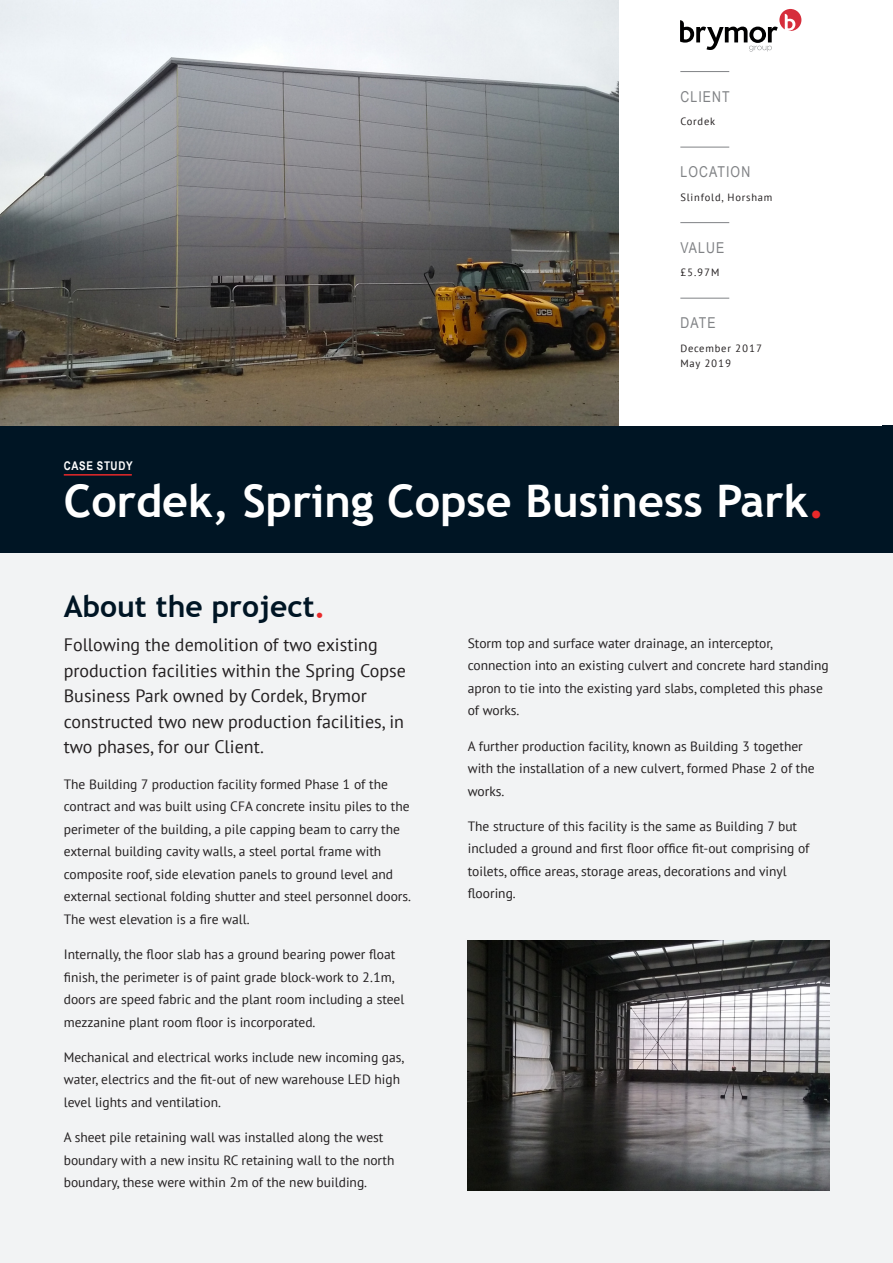
<style>
.page{position:relative;width:893px;height:1263px;background:#fff}
.page>*{position:absolute;margin:0;border:0;box-sizing:border-box;transform-origin:0 0}
.Page_Title{font:700 45px "Trebuchet MS";color:#fff}
.Sub-Header{font:700 30px "Trebuchet MS";color:#001524}
.Large_Intro_Text{font:18px/25.5px "PT Sans";color:#231f20}
.Case_Study_Info_Head{font:15px "Arial Narrow";letter-spacing:.075em;color:#808285}
.Body_Text{font:13.5px/22.5px "PT Sans";color:#231f20}
.t1{font:700 12px "Arial Narrow";letter-spacing:.05em;color:#fff}
.Case_Study_Info_Text{font:10.5px/15px "PT Sans";letter-spacing:.075em;color:#231f20}
.s1{color:#e9292a}
</style>
<div class="page">
<div style="left:0;top:502px;width:893px;height:761px;background:#f2f3f4"></div>
<div style="left:0;top:425px;width:893px;height:128px;background:#001524"></div>
<hr style="left:64px;top:474px;width:68px;height:2px;background:#e9292a">
<hr style="left:680px;top:71px;width:49px;height:1px;background:#808285">
<hr style="left:680px;top:147px;width:49px;height:1px;background:#808285">
<hr style="left:680px;top:222px;width:49px;height:1px;background:#808285">
<hr style="left:680px;top:298px;width:49px;height:1px;background:#808285">
<img style="left:0;top:0;width:618px;height:425px">
<img style="left:468px;top:940px;width:361px;height:251px">
<svg style="left:680px;top:9px;width:121px;height:42px"></svg>
<p class="Case_Study_Info_Head" style="left:680px;top:85px;width:51px">CLIENT</p>
<p class="Case_Study_Info_Text" style="left:680px;top:114px;width:36px">Cordek</p>
<p class="Case_Study_Info_Head" style="left:680px;top:161px;width:71px">LOCATION</p>
<p class="Case_Study_Info_Text" style="left:680px;top:189px;width:94px">Slinfold, Horsham</p>
<p class="Case_Study_Info_Head" style="left:680px;top:236px;width:45px">VALUE</p>
<p class="Case_Study_Info_Text" style="left:680px;top:265px;width:41px">£5.97M</p>
<p class="t1" style="left:64px;top:456px;width:70px">CASE STUDY</p>
<p class="Case_Study_Info_Head" style="left:680px;top:312px;width:37px">DATE</p>
<p class="Case_Study_Info_Text" style="left:680px;top:340px;width:83px">December 2017<br>May 2019</p>
<p class="Page_Title" style="left:64px;top:473px;width:763px">Cordek, Spring Copse Business Park<span class="s1">.</span></p>
<p class="Sub-Header" style="left:64px;top:588px;width:263px">About the project<span class="s1">.</span></p>
<p class="Large_Intro_Text" style="left:64px;top:632px;width:344px">Following the demolition of two existing production facilities within the Spring Copse Business Park owned by Cordek, Brymor constructed two new production facilities, in two phases, for our Client.</p>
<p class="Body_Text" style="left:64px;top:772px;width:349px">The Building 7 production facility formed Phase 1 of the contract and was built using CFA concrete insitu piles to the perimeter of the building, a pile capping beam to carry the external building cavity walls, a steel portal frame with composite roof, side elevation panels to ground level and external sectional folding shutter and steel personnel doors.<br>The west elevation is a fire wall.</p>
<p class="Body_Text" style="left:64px;top:943px;width:342px">Internally, the floor slab has a ground bearing power float finish, the perimeter is of paint grade block-work to 2.1m, doors are speed fabric and the plant room including a steel mezzanine plant room floor is incorporated.</p>
<p class="Body_Text" style="left:64px;top:1045px;width:342px">Mechanical and electrical works include new incoming gas, water, electrics and the fit-out of new warehouse LED high level lights and ventilation.</p>
<p class="Body_Text" style="left:64px;top:1126px;width:332px">A sheet pile retaining wall was installed along the west boundary with a new insitu RC retaining wall to the north boundary, these were within 2m of the new building.</p>
<p class="Body_Text" style="left:468px;top:631px;width:363px">Storm top and surface water drainage, an interceptor, connection into an existing culvert and concrete hard standing apron to tie into the existing yard slabs, completed this phase of works.</p>
<p class="Body_Text" style="left:468px;top:734px;width:348px">A further production facility, known as Building 3 together with the installation of a new culvert, formed Phase 2 of the works.</p>
<p class="Body_Text" style="left:468px;top:814px;width:343px">The structure of this facility is the same as Building 7 but included a ground and first floor office fit-out comprising of toilets, office areas, storage areas, decorations and vinyl flooring.</p>
</div>
